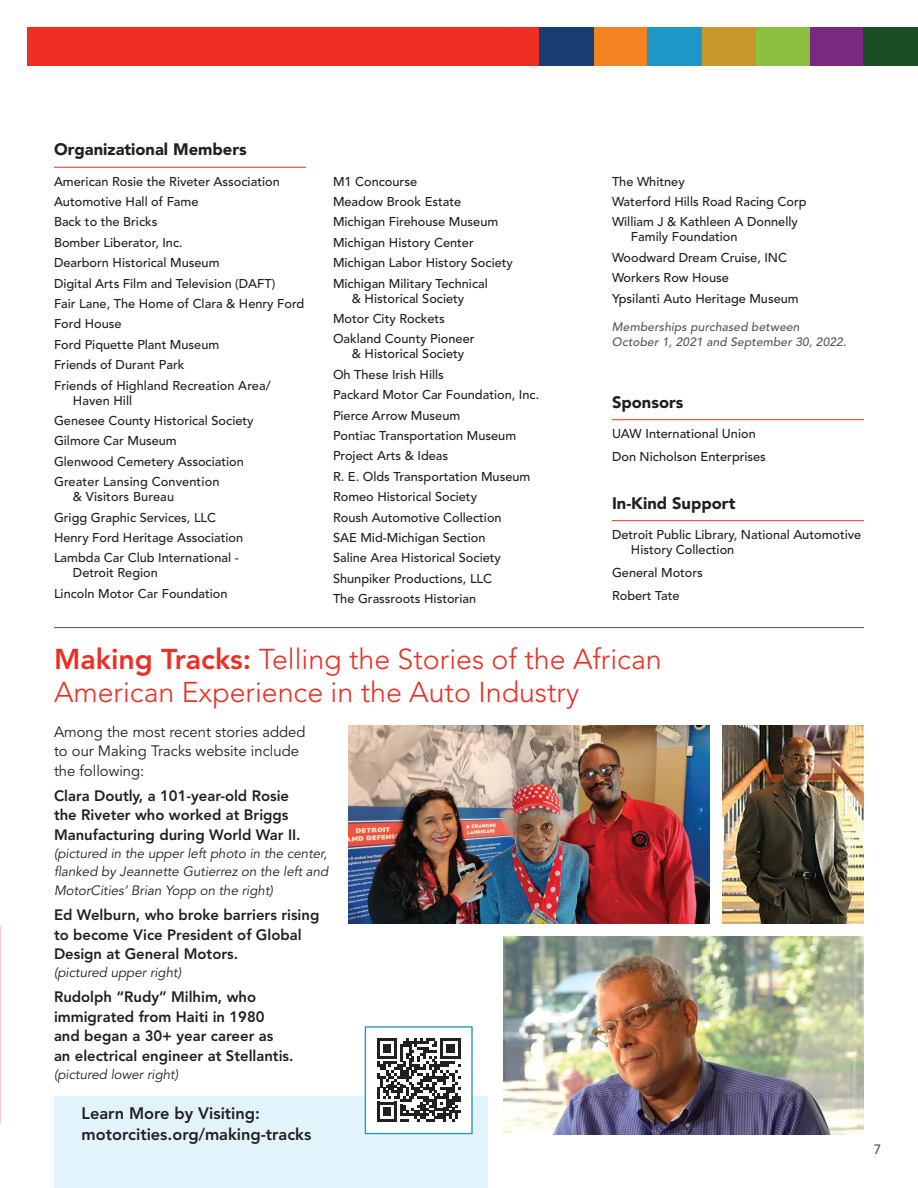
<style>
.page{position:relative;width:918px;height:1188px;background:#fff}
.page>*{position:absolute;margin:0;border:0;box-sizing:border-box;transform-origin:0 0}
.t1{font:300 28.5px/33px "Avenir LT Std";color:#ee2e22}
.t2{font:800 16.5px/21px "Avenir LT Std";color:#231f20}
.t3{font:900 16.5px "Avenir LT Std";color:#231f20}
.t4{font:800 15px/19.5px "Avenir LT Std";color:#231f20}
.t5{font:15px/19.5px "Avenir LT Std";color:#231f20}
.t6{font:italic 13.5px/18px "Avenir LT Std";color:#231f20}
.t7{font:500 13.5px "Avenir LT Std";color:#57585a}
.t8{font:500 12.75px/15px "Avenir LT Std";color:#231f20}
.t9{font:italic 500 12px/15px "Avenir LT Std";letter-spacing:.01em;color:#57585a}
.s1{font-weight:800}
</style>
<div class="page">
<div style="left:55px;top:1096px;width:433px;height:92px;background:#e1f4fc"></div>
<div style="left:27px;top:27px;width:516px;height:39px;background:#ee2e22"></div>
<div style="left:592px;top:27px;width:58px;height:39px;background:#f58220"></div>
<div style="left:648px;top:27px;width:55px;height:39px;background:#1e96c6"></div>
<div style="left:702px;top:27px;width:56px;height:39px;background:#c8972b"></div>
<div style="left:756px;top:27px;width:58px;height:39px;background:#8cc03e"></div>
<div style="left:810px;top:27px;width:58px;height:39px;background:#7a2982"></div>
<div style="left:864px;top:27px;width:54px;height:39px;background:#1a4e25"></div>
<div style="left:540px;top:27px;width:54px;height:39px;background:#183d72"></div>
<hr style="left:54px;top:167px;width:252px;height:1px;background:#ee2e22">
<hr style="left:612px;top:419px;width:252px;height:1px;background:#ee2e22">
<hr style="left:612px;top:520px;width:252px;height:1px;background:#ee2e22">
<hr style="left:54px;top:627px;width:810px;height:1px;background:#636366">
<img style="left:349px;top:726px;width:360px;height:198px">
<img style="left:504px;top:936px;width:360px;height:198px">
<img style="left:723px;top:726px;width:141px;height:198px">
<div style="left:365px;top:1027px;width:107px;height:107px;background:#fff"></div>
<svg style="left:377px;top:1038px;width:83px;height:84px"></svg>
<div style="left:365px;top:1026px;width:108px;height:108px;border:1px solid #1e96c6"></div>
<p class="t3" style="left:54px;top:140px;width:194px">Organizational Members</p>
<p class="t8" style="left:54px;top:174px;width:227px">American Rosie the Riveter Association</p>
<p class="t8" style="left:54px;top:194px;width:146px">Automotive Hall of Fame</p>
<p class="t8" style="left:54px;top:215px;width:105px">Back to the Bricks</p>
<p class="t8" style="left:54px;top:235px;width:130px">Bomber Liberator, Inc.</p>
<p class="t8" style="left:54px;top:256px;width:167px">Dearborn Historical Museum</p>
<p class="t8" style="left:54px;top:276px;width:223px">Digital Arts Film and Television (DAFT)</p>
<p class="t8" style="left:54px;top:296px;width:252px">Fair Lane, The Home of Clara &amp; Henry Ford</p>
<p class="t8" style="left:54px;top:317px;width:69px">Ford House</p>
<p class="t8" style="left:54px;top:337px;width:167px">Ford Piquette Plant Museum</p>
<p class="t8" style="left:54px;top:358px;width:132px">Friends of Durant Park</p>
<p class="t8" style="left:73px;top:378px;width:199px;text-indent:-19px">Friends of Highland Recreation Area/<br>Haven Hill</p>
<p class="t8" style="left:54px;top:413px;width:201px">Genesee County Historical Society</p>
<p class="t8" style="left:54px;top:434px;width:124px">Gilmore Car Museum</p>
<p class="t8" style="left:54px;top:454px;width:191px">Glenwood Cemetery Association</p>
<p class="t8" style="left:73px;top:475px;width:148px;text-indent:-19px">Greater Lansing Convention &amp; Visitors Bureau</p>
<p class="t8" style="left:54px;top:510px;width:164px">Grigg Graphic Services, LLC</p>
<p class="t8" style="left:54px;top:530px;width:191px">Henry Ford Heritage Association</p>
<p class="t8" style="left:73px;top:551px;width:167px;text-indent:-19px">Lambda Car Club International -<br>Detroit Region</p>
<p class="t8" style="left:54px;top:586px;width:175px">Lincoln Motor Car Foundation</p>
<p class="t8" style="left:333px;top:174px;width:86px">M1 Concourse</p>
<p class="t8" style="left:333px;top:194px;width:130px">Meadow Brook Estate</p>
<p class="t8" style="left:333px;top:215px;width:167px">Michigan Firehouse Museum</p>
<p class="t8" style="left:333px;top:235px;width:142px">Michigan History Center</p>
<p class="t8" style="left:333px;top:256px;width:181px">Michigan Labor History Society</p>
<p class="t8" style="left:333px;top:276px;width:156px;text-align:center">Michigan Military Technical &amp; Historical Society</p>
<p class="t8" style="left:333px;top:311px;width:113px">Motor City Rockets</p>
<p class="t8" style="left:352px;top:332px;width:124px;text-indent:-19px">Oakland County Pioneer &amp; Historical Society</p>
<p class="t8" style="left:333px;top:367px;width:112px">Oh These Irish Hills</p>
<p class="t8" style="left:333px;top:388px;width:208px">Packard Motor Car Foundation, Inc.</p>
<p class="t8" style="left:333px;top:408px;width:129px">Pierce Arrow Museum</p>
<p class="t8" style="left:333px;top:428px;width:185px">Pontiac Transportation Museum</p>
<p class="t8" style="left:333px;top:449px;width:117px">Project Arts &amp; Ideas</p>
<p class="t8" style="left:333px;top:469px;width:199px">R. E. Olds Transportation Museum</p>
<p class="t8" style="left:333px;top:490px;width:146px">Romeo Historical Society</p>
<p class="t8" style="left:333px;top:510px;width:170px">Roush Automotive Collection</p>
<p class="t8" style="left:333px;top:530px;width:154px">SAE Mid-Michigan Section</p>
<p class="t8" style="left:333px;top:551px;width:169px">Saline Area Historical Society</p>
<p class="t8" style="left:333px;top:571px;width:161px">Shunpiker Productions, LLC</p>
<p class="t8" style="left:333px;top:592px;width:145px">The Grassroots Historian</p>
<p class="t8" style="left:612px;top:174px;width:74px">The Whitney</p>
<p class="t8" style="left:612px;top:194px;width:196px">Waterford Hills Road Racing Corp</p>
<p class="t8" style="left:631px;top:215px;width:168px;text-indent:-19px">William J &amp; Kathleen A Donnelly<br>Family Foundation</p>
<p class="t8" style="left:612px;top:250px;width:177px">Woodward Dream Cruise, INC</p>
<p class="t8" style="left:612px;top:271px;width:119px">Workers Row House</p>
<p class="t8" style="left:612px;top:291px;width:188px">Ypsilanti Auto Heritage Museum</p>
<p class="t9" style="left:612px;top:320px;width:236px">Memberships purchased between<br>October 1, 2021 and September 30, 2022.</p>
<p class="t3" style="left:612px;top:392px;width:73px">Sponsors</p>
<p class="t8" style="left:612px;top:427px;width:145px">UAW International Union</p>
<p class="t8" style="left:612px;top:450px;width:155px">Don Nicholson Enterprises</p>
<p class="t3" style="left:612px;top:493px;width:125px">In-Kind Support</p>
<p class="t8" style="left:631px;top:528px;width:232px;text-indent:-19px">Detroit Public Library, National Automotive<br>History Collection</p>
<p class="t8" style="left:612px;top:566px;width:92px">General Motors</p>
<p class="t8" style="left:612px;top:589px;width:69px">Robert Tate</p>
<p class="t1" style="left:54px;top:643px;width:609px"><span class="s1">Making Tracks:</span> Telling the Stories of the African<br>American Experience in the Auto Industry</p>
<p class="t5" style="left:54px;top:722px;width:253px">Among the most recent stories added to our Making Tracks website include the following:</p>
<p class="t4" style="left:54px;top:786px;width:248px">Clara Doutly, a 101-year-old Rosie the Riveter who worked at Briggs<br>Manufacturing during World War II.</p>
<p class="t6" style="left:54px;top:845px;width:276px">(pictured in the upper left photo in the center, flanked by Jeannette Gutierrez on the left and</p>
<p class="t6" style="left:54px;top:882px;width:220px">MotorCities’ Brian Yopp on the right)</p>
<p class="t4" style="left:54px;top:905px;width:267px">Ed Welburn, who broke barriers rising to become Vice President of Global<br>Design at General Motors.</p>
<p class="t6" style="left:54px;top:964px;width:129px">(pictured upper right)</p>
<p class="t4" style="left:54px;top:987px;width:241px">Rudolph “Rudy” Milhim, who immigrated from Haiti in 1980 and began a 30+ year career as an electrical engineer at Stellantis.</p>
<p class="t6" style="left:54px;top:1065px;width:126px">(pictured lower right)</p>
<p class="t2" style="left:82px;top:1103px;width:231px">Learn More by Visiting: motorcities.org/making-tracks</p>
<p class="t7" style="left:874px;top:1142px;width:9px">7</p>
</div>
